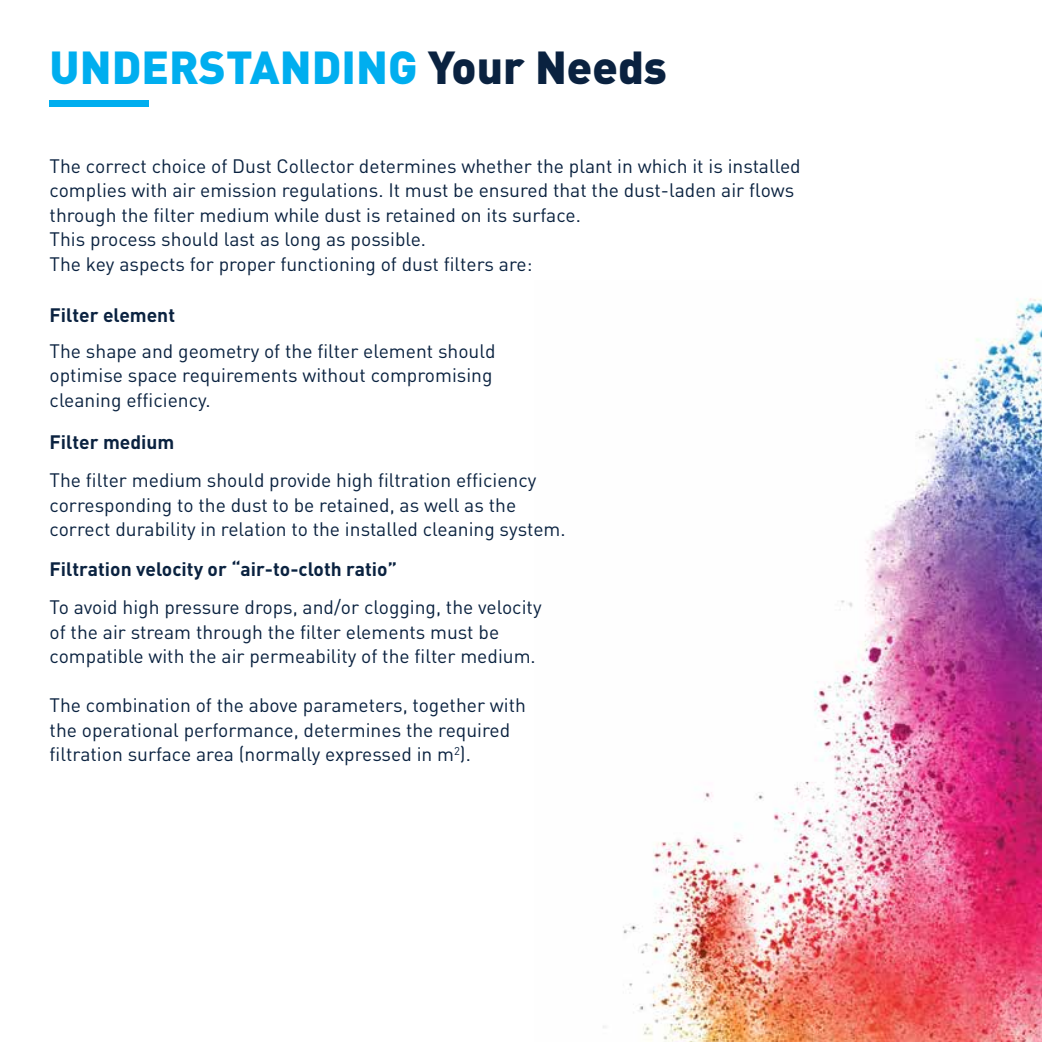
<style>
.page{position:relative;width:1042px;height:1042px;background:#fff}
.page>*{position:absolute;margin:0;border:0;box-sizing:border-box;transform-origin:0 0}
.t1{font:900 45.68px "DIN Pro";color:#00aeef}
.t2{font:19.25px/24.5px "DIN Pro";color:#0a2240}
.t3{font:700 19.25px "DIN Pro";color:#0a2240}
.s1{color:#0a2240}
</style>
<div class="page">
<img style="left:603px;top:298px;width:439px;height:744px">
<div style="left:50px;top:101px;width:99px;height:6px;background:#00aeef"></div>
<h1 class="t1" style="left:50px;top:37px;width:619px">UNDERSTANDING <span class="s1">Your Needs</span></h1>
<p class="t2" style="left:50px;top:153px;width:752px">The correct choice of Dust Collector determines whether the plant in which it is installed complies with air emission regulations. It must be ensured that the dust-laden air flows through the filter medium while dust is retained on its surface.<br>This process should last as long as possible.<br>The key aspects for proper functioning of dust filters are:</p>
<p class="t3" style="left:50px;top:302px;width:127px">Filter element</p>
<p class="t2" style="left:50px;top:337px;width:447px">The shape and geometry of the filter element should optimise space requirements without compromising cleaning efficiency.</p>
<p class="t3" style="left:50px;top:429px;width:126px">Filter medium</p>
<p class="t2" style="left:50px;top:467px;width:517px">The filter medium should provide high filtration efficiency corresponding to the dust to be retained, as well as the correct durability in relation to the installed cleaning system.</p>
<p class="t3" style="left:50px;top:556px;width:349px">Filtration velocity or “air-to-cloth ratio”</p>
<p class="t2" style="left:50px;top:594px;width:493px">To avoid high pressure drops, and/or clogging, the velocity of the air stream through the filter elements must be compatible with the air permeability of the filter medium.</p>
<p class="t2" style="left:50px;top:692px;width:478px">The combination of the above parameters, together with the operational performance, determines the required filtration surface area (normally expressed in m<sup>2</sup>).</p>
</div>
